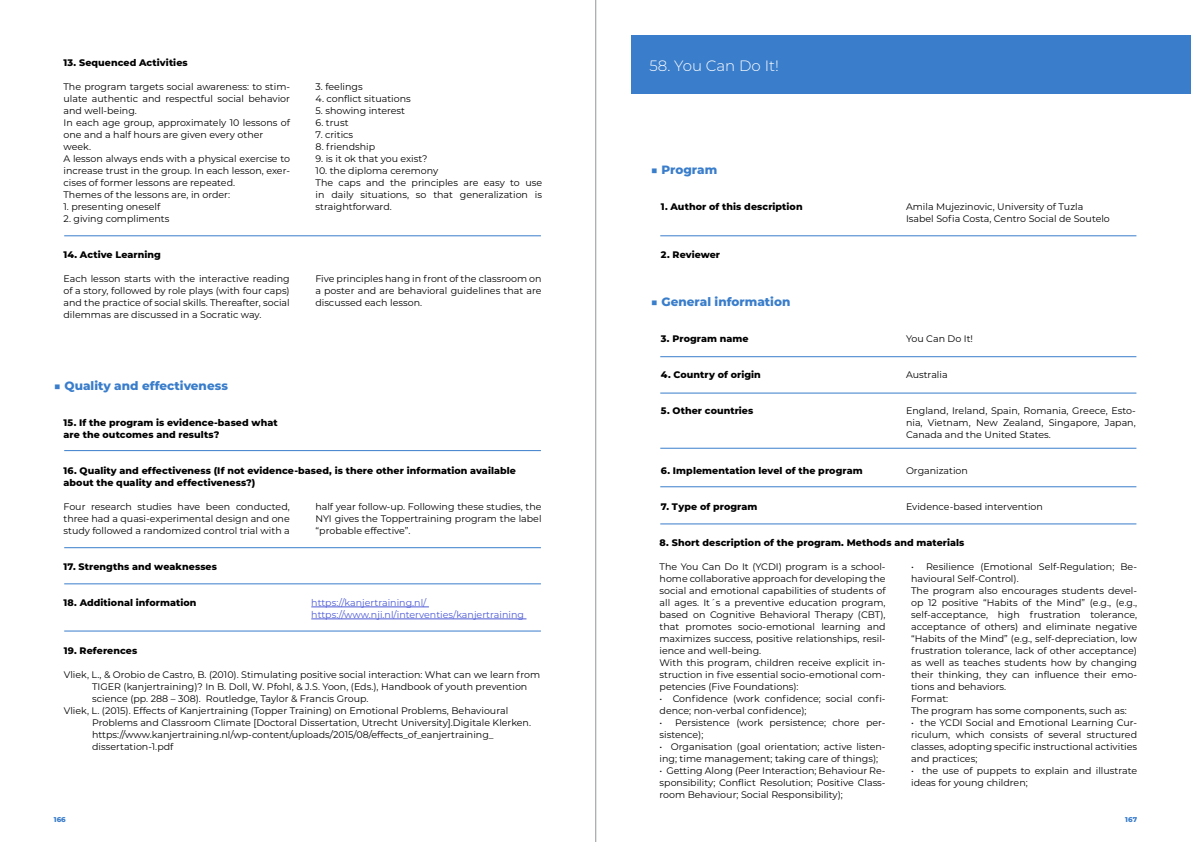
<style>
.page{position:relative;width:1191px;height:842px;background:#fff}
.page>*{position:absolute;margin:0;border:0;box-sizing:border-box;transform-origin:0 0}
.t1{font:300 15px "Montserrat";color:#fff}
.t2{font:800 12px "Montserrat";color:#397dcb}
.t3{font:9.5px/12px "Montserrat";color:#000}
.t4{font:800 9.5px/12px "Montserrat";letter-spacing:.01em;color:#000}
.t5{font:9.5px/12px "Montserrat";color:#4f5cd6}
.t6{font:800 7px "Montserrat";color:#397dcb}
</style>
<div class="page">
<hr style="left:595px;top:0;width:1px;height:842px;background:#939598">
<hr style="left:64px;top:235px;width:477px;height:1px;background:#397dcb">
<hr style="left:64px;top:450px;width:477px;height:1px;background:#397dcb">
<hr style="left:64px;top:547px;width:477px;height:1px;background:#397dcb">
<hr style="left:64px;top:583px;width:477px;height:1px;background:#397dcb">
<hr style="left:64px;top:630px;width:477px;height:1px;background:#397dcb">
<hr style="left:311px;top:607px;width:118px;height:1px;background:#4f5cd6">
<hr style="left:311px;top:619px;width:215px;height:1px;background:#4f5cd6">
<div style="left:632px;top:35px;width:559px;height:59px;background:#397dcb"></div>
<hr style="left:660px;top:235px;width:476px;height:1px;background:#397dcb">
<hr style="left:660px;top:356px;width:476px;height:1px;background:#397dcb">
<hr style="left:660px;top:393px;width:476px;height:1px;background:#397dcb">
<hr style="left:660px;top:448px;width:476px;height:1px;background:#397dcb">
<hr style="left:660px;top:486px;width:476px;height:1px;background:#397dcb">
<hr style="left:660px;top:523px;width:476px;height:1px;background:#397dcb">
<p class="t4" style="left:63px;top:56px;width:126px">13. Sequenced Activities</p>
<p class="t3" style="left:63px;top:80px;width:228px">The program targets social awareness: to stim&shy;ulate authentic and respectful social behavior and well-being.<br>In each age group, approximately 10 lessons of one and a half hours are given every other week.<br>A lesson always ends with a physical exercise to increase trust in the group. In each lesson, exer&shy;cises of former lessons are repeated.<br>Themes of the lessons are, in order:</p>
<p class="t3" style="left:63px;top:200px;width:98px">1. presenting oneself</p>
<p class="t3" style="left:63px;top:212px;width:107px">2. giving compliments</p>
<p class="t3" style="left:315px;top:80px;width:49px">3. feelings</p>
<p class="t3" style="left:315px;top:92px;width:97px">4. conflict situations</p>
<p class="t3" style="left:315px;top:104px;width:91px">5. showing interest</p>
<p class="t3" style="left:315px;top:116px;width:34px">6. trust</p>
<p class="t3" style="left:315px;top:128px;width:39px">7. critics</p>
<p class="t3" style="left:315px;top:140px;width:61px">8. friendship</p>
<p class="t3" style="left:315px;top:152px;width:113px">9. is it ok that you exist?</p>
<p class="t3" style="left:315px;top:164px;width:228px">10. the diploma ceremony<br>The caps and the principles are easy to use in daily situations, so that generalization is straightforward.</p>
<p class="t4" style="left:63px;top:248px;width:99px">14. Active Learning</p>
<p class="t3" style="left:63px;top:272px;width:228px;text-align:justify">Each lesson starts with the interactive reading of a story, followed by role plays (with four caps) and the practice of social skills. Thereafter, social dilemmas are discussed in a Socratic way.</p>
<p class="t3" style="left:315px;top:272px;width:228px;text-align:justify">Five principles hang in front of the classroom on a poster and are behavioral guidelines that are discussed each lesson.</p>
<p class="t2" style="left:54px;top:377px;width:176px">■ Quality and effectiveness</p>
<p class="t4" style="left:63px;top:416px;width:216px">15. If the program is evidence-based what are the outcomes and results?</p>
<p class="t4" style="left:63px;top:464px;width:454px">16. Quality and effectiveness (If not evidence-based, is there other information available about the quality and effectiveness?)</p>
<p class="t3" style="left:63px;top:500px;width:228px;text-align:justify">Four research studies have been conducted, three had a quasi-experimental design and one study followed a randomized control trial with a</p>
<p class="t3" style="left:315px;top:500px;width:228px;text-align:justify">half year follow-up. Following these studies, the NYI gives the Toppertraining program the label “probable effective”.</p>
<p class="t4" style="left:63px;top:560px;width:155px">17. Strengths and weaknesses</p>
<p class="t5" style="left:311px;top:596px;width:214px">https://kanjertraining.nl/ https://www.nji.nl/interventies/kanjertraining</p>
<p class="t4" style="left:63px;top:596px;width:135px">18. Additional information</p>
<p class="t4" style="left:64px;top:644px;width:75px">19. References</p>
<p class="t3" style="left:64px;top:668px;width:478px">Vliek, L., &amp; Orobio de Castro, B. (2010). Stimulating positive social interaction: What can we learn from</p>
<p class="t3" style="left:92px;top:680px;width:437px">TIGER (kanjertraining)? In B. Doll, W. Pfohl, &amp; J.S. Yoon, (Eds.), Handbook of youth prevention</p>
<p class="t3" style="left:92px;top:692px;width:278px">science (pp. 288 – 308). Routledge, Taylor &amp; Francis Group.</p>
<p class="t3" style="left:64px;top:704px;width:446px">Vliek, L. (2015). Effects of Kanjertraining (Topper Training) on Emotional Problems, Behavioural</p>
<p class="t3" style="left:92px;top:716px;width:440px">Problems and Classroom Climate [Doctoral Dissertation, Utrecht University].Digitale Klerken.</p>
<p class="t3" style="left:92px;top:728px;width:403px">https://www.kanjertraining.nl/wp-content/uploads/2015/08/effects_of_eanjertraining_</p>
<p class="t3" style="left:92px;top:740px;width:83px">dissertation-1.pdf</p>
<h1 class="t1" style="left:649px;top:55px;width:131px">58. You Can Do It!</h1>
<p class="t2" style="left:651px;top:161px;width:68px">■ Program</p>
<p class="t4" style="left:661px;top:200px;width:143px">1. Author of this description</p>
<p class="t4" style="left:661px;top:248px;width:61px">2. Reviewer</p>
<p class="t2" style="left:651px;top:293px;width:141px">■ General information</p>
<p class="t3" style="left:906px;top:200px;width:205px">Amila Mujezinovic, University of Tuzla<br>Isabel Sofia Costa, Centro Social de Soutelo</p>
<p class="t3" style="left:906px;top:332px;width:69px">You Can Do It!</p>
<p class="t3" style="left:906px;top:368px;width:43px">Australia</p>
<p class="t3" style="left:906px;top:404px;width:231px;text-align:justify">England, Ireland, Spain, Romania, Greece, Esto&shy;nia, Vietnam, New Zealand, Singapore, Japan, Canada and the United States.</p>
<p class="t3" style="left:906px;top:464px;width:64px">Organization</p>
<p class="t3" style="left:906px;top:500px;width:138px">Evidence-based intervention</p>
<p class="t4" style="left:659px;top:536px;width:306px">8. Short description of the program. Methods and materials</p>
<p class="t3" style="left:659px;top:560px;width:227px">The You Can Do It (YCDI) program is a school&shy;home collaborative approach for developing the social and emotional capabilities of students of all ages. It´s a preventive education program, based on Cognitive Behavioral Therapy (CBT), that promotes socio-emotional learning and maximizes success, positive relationships, resil&shy;ience and well-being.<br>With this program, children receive explicit in&shy;struction in five essential socio-emotional com&shy;petencies (Five Foundations):</p>
<p class="t3" style="left:659px;top:692px;width:227px">• Confidence (work confidence; social confi&shy;dence; non-verbal confidence);</p>
<p class="t3" style="left:659px;top:716px;width:227px">• Persistence (work persistence; chore per&shy;sistence);</p>
<p class="t3" style="left:659px;top:740px;width:227px">• Organisation (goal orientation; active listen&shy;ing; time management; taking care of things);</p>
<p class="t3" style="left:659px;top:764px;width:227px;text-align:justify">• Getting Along (Peer Interaction; Behaviour Re&shy;sponsibility; Conflict Resolution; Positive Class&shy;room Behaviour; Social Responsibility);</p>
<p class="t4" style="left:661px;top:332px;width:89px">3. Program name</p>
<p class="t4" style="left:661px;top:368px;width:101px">4. Country of origin</p>
<p class="t4" style="left:661px;top:404px;width:94px">5. Other countries</p>
<p class="t4" style="left:661px;top:464px;width:203px">6. Implementation level of the program</p>
<p class="t4" style="left:661px;top:500px;width:98px">7. Type of program</p>
<p class="t3" style="left:911px;top:560px;width:227px">• Resilience (Emotional Self-Regulation; Be&shy;havioural Self-Control).<br>The program also encourages students devel&shy;op 12 positive “Habits of the Mind” (e.g., (e.g., self-acceptance, high frustration tolerance, acceptance of others) and eliminate negative “Habits of the Mind” (e.g., self-depreciation, low frustration tolerance, lack of other acceptance) as well as teaches students how by changing their thinking, they can influence their emo&shy;tions and behaviors.<br>Format:<br>The program has some components, such as:</p>
<p class="t3" style="left:911px;top:716px;width:227px;text-align:justify">• the YCDI Social and Emotional Learning Cur&shy;riculum, which consists of several structured classes, adopting specific instructional activities and practices;</p>
<p class="t3" style="left:911px;top:764px;width:227px">• the use of puppets to explain and illustrate ideas for young children;</p>
<p class="t6" style="left:54px;top:814px;width:13px">166</p>
<p class="t6" style="left:1125px;top:814px;width:13px">167</p>
</div>
